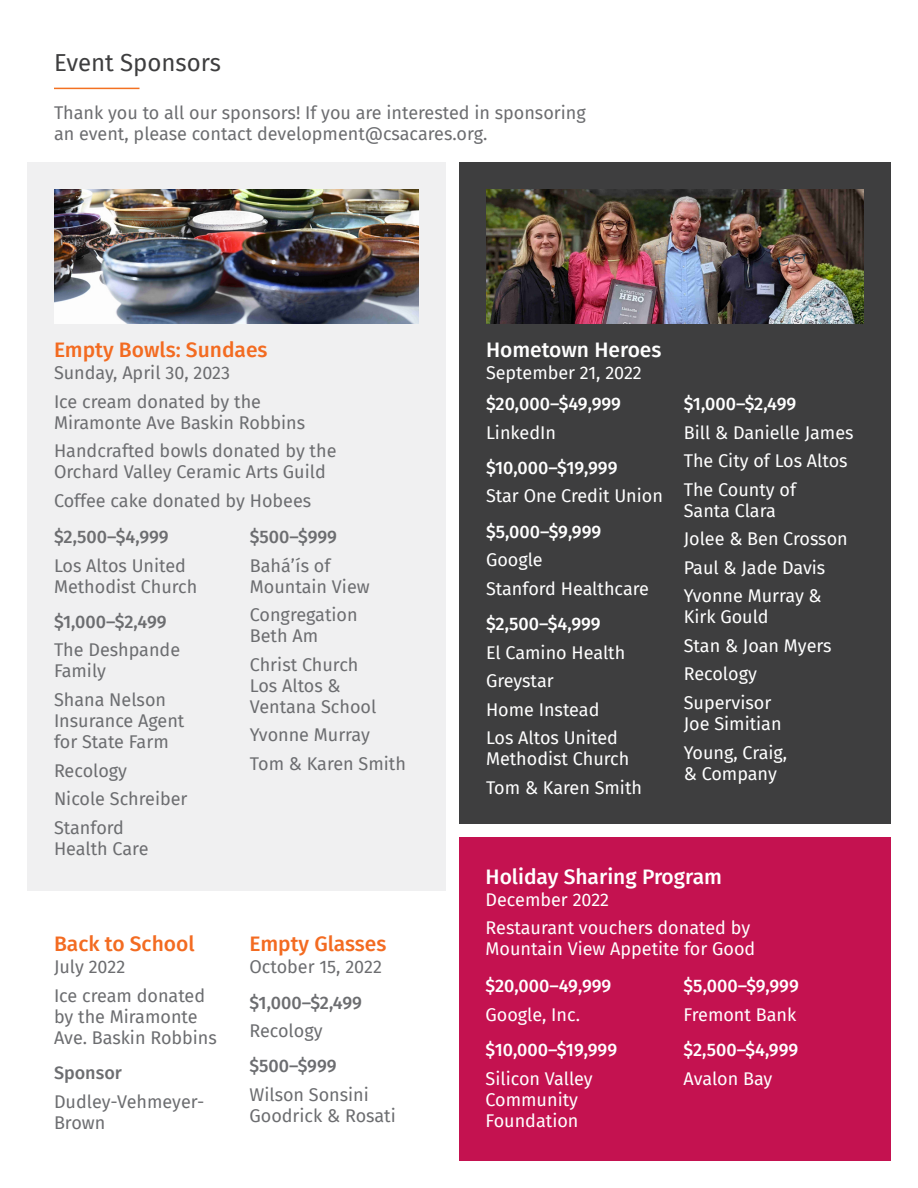
<style>
.page{position:relative;width:918px;height:1188px;background:#fff}
.page>*{position:absolute;margin:0;border:0;box-sizing:border-box;transform-origin:0 0}
.Headline_Donation_Amount{font:24px "Fira Sans";color:#3e3e3f}
.event{font:500 21px "Fira Sans";color:#f36b21}
.event-2{font:500 21px "Fira Sans";color:#fff}
.Donor_List{font:18px/21px "Fira Sans";color:#6c6d70}
.Donor_List-2{font:18px/21px "Fira Sans";color:#fff}
.event_sponsorship_levels{font:500 18px "Fira Sans";color:#fff}
.event_sponsorship_levels-2{font:500 18px "Fira Sans";color:#6c6d70}
</style>
<div class="page">
<hr style="left:54px;top:88px;width:86px;height:1px;background:#f37121">
<div style="left:27px;top:162px;width:419px;height:729px;background:#f0f0f1"></div>
<img style="left:54px;top:189px;width:364px;height:135px">
<div style="left:459px;top:162px;width:432px;height:662px;background:#3e3e3f"></div>
<img style="left:486px;top:189px;width:378px;height:135px">
<div style="left:459px;top:837px;width:432px;height:324px;background:#c41250"></div>
<h3 class="Headline_Donation_Amount" style="left:54px;top:44px;width:168px">Event Sponsors</h3>
<p class="Donor_List" style="left:54px;top:101px;width:533px">Thank you to all our sponsors! If you are interested in sponsoring an event, please contact development@csacares.org.</p>
<h4 class="event" style="left:54px;top:333px;width:215px">Empty Bowls: Sundaes</h4>
<p class="Donor_List" style="left:54px;top:362px;width:178px">Sunday, April 30, 2023</p>
<p class="Donor_List" style="left:54px;top:390px;width:253px">Ice cream donated by the<br>Miramonte Ave Baskin Robbins</p>
<p class="Donor_List" style="left:54px;top:440px;width:284px">Handcrafted bowls donated by the<br>Orchard Valley Ceramic Arts Guild</p>
<p class="Donor_List" style="left:54px;top:490px;width:259px">Coffee cake donated by Hobees</p>
<h5 class="event_sponsorship_levels-2" style="left:54px;top:522px;width:116px">$2,500–$4,999</h5>
<p class="Donor_List" style="left:54px;top:554px;width:145px">Los Altos United<br>Methodist Church</p>
<h5 class="event_sponsorship_levels-2" style="left:54px;top:607px;width:114px">$1,000–$2,499</h5>
<p class="Donor_List" style="left:54px;top:639px;width:128px">The Deshpande<br>Family</p>
<p class="Donor_List" style="left:54px;top:689px;width:132px">Shana Nelson<br>Insurance Agent for State Farm</p>
<p class="Donor_List" style="left:54px;top:759px;width:75px">Recology</p>
<p class="Donor_List" style="left:54px;top:788px;width:135px">Nicole Schreiber</p>
<p class="Donor_List" style="left:54px;top:816px;width:96px">Stanford<br>Health Care</p>
<h5 class="event_sponsorship_levels-2" style="left:250px;top:522px;width:89px">$500–$999</h5>
<p class="Donor_List" style="left:250px;top:554px;width:121px">Bahá’ís of<br>Mountain View</p>
<p class="Donor_List" style="left:250px;top:604px;width:109px">Congregation<br>Beth Am</p>
<p class="Donor_List" style="left:250px;top:653px;width:128px">Christ Church<br>Los Altos &amp;<br>Ventana School</p>
<p class="Donor_List" style="left:250px;top:724px;width:122px">Yvonne Murray</p>
<p class="Donor_List" style="left:250px;top:753px;width:158px">Tom &amp; Karen Smith</p>
<h4 class="event-2" style="left:486px;top:333px;width:177px">Hometown Heroes</h4>
<p class="Donor_List-2" style="left:486px;top:362px;width:157px">September 21, 2022</p>
<h5 class="event_sponsorship_levels" style="left:486px;top:389px;width:137px">$20,000–$49,999</h5>
<p class="Donor_List-2" style="left:486px;top:421px;width:72px">LinkedIn</p>
<h5 class="event_sponsorship_levels" style="left:486px;top:453px;width:133px">$10,000–$19,999</h5>
<p class="Donor_List-2" style="left:486px;top:485px;width:179px">Star One Credit Union</p>
<h5 class="event_sponsorship_levels" style="left:486px;top:517px;width:117px">$5,000–$9,999</h5>
<p class="Donor_List-2" style="left:486px;top:549px;width:58px">Google</p>
<p class="Donor_List-2" style="left:486px;top:578px;width:165px">Stanford Healthcare</p>
<h5 class="event_sponsorship_levels" style="left:486px;top:609px;width:116px">$2,500–$4,999</h5>
<p class="Donor_List-2" style="left:486px;top:641px;width:141px">El Camino Health</p>
<p class="Donor_List-2" style="left:486px;top:670px;width:69px">Greystar</p>
<p class="Donor_List-2" style="left:486px;top:699px;width:115px">Home Instead</p>
<p class="Donor_List-2" style="left:486px;top:727px;width:145px">Los Altos United<br>Methodist Church</p>
<p class="Donor_List-2" style="left:486px;top:777px;width:158px">Tom &amp; Karen Smith</p>
<h5 class="event_sponsorship_levels" style="left:684px;top:389px;width:114px">$1,000–$2,499</h5>
<p class="Donor_List-2" style="left:684px;top:421px;width:171px">Bill &amp; Danielle James</p>
<p class="Donor_List-2" style="left:684px;top:450px;width:165px">The City of Los Altos</p>
<p class="Donor_List-2" style="left:684px;top:478px;width:114px">The County of<br>Santa Clara</p>
<p class="Donor_List-2" style="left:684px;top:528px;width:165px">Jolee &amp; Ben Crosson</p>
<p class="Donor_List-2" style="left:684px;top:557px;width:143px">Paul &amp; Jade Davis</p>
<p class="Donor_List-2" style="left:684px;top:585px;width:139px">Yvonne Murray &amp;<br>Kirk Gould</p>
<p class="Donor_List-2" style="left:684px;top:635px;width:149px">Stan &amp; Joan Myers</p>
<p class="Donor_List-2" style="left:684px;top:663px;width:75px">Recology</p>
<p class="Donor_List-2" style="left:684px;top:692px;width:99px">Supervisor<br>Joe Simitian</p>
<p class="Donor_List-2" style="left:684px;top:741px;width:105px">Young, Craig, &amp; Company</p>
<h4 class="event" style="left:54px;top:927px;width:142px">Back to School</h4>
<p class="Donor_List" style="left:54px;top:956px;width:73px">July 2022</p>
<p class="Donor_List" style="left:54px;top:985px;width:164px">Ice cream donated by the Miramonte<br>Ave. Baskin Robbins</p>
<h5 class="event_sponsorship_levels-2" style="left:54px;top:1058px;width:69px">Sponsor</h5>
<p class="Donor_List" style="left:54px;top:1090px;width:152px">Dudley-Vehmeyer-<br>Brown</p>
<h4 class="event" style="left:249px;top:927px;width:139px">Empty Glasses</h4>
<p class="Donor_List" style="left:249px;top:956px;width:134px">October 15, 2022</p>
<h5 class="event_sponsorship_levels-2" style="left:249px;top:988px;width:114px">$1,000–$2,499</h5>
<p class="Donor_List" style="left:249px;top:1020px;width:75px">Recology</p>
<h5 class="event_sponsorship_levels-2" style="left:249px;top:1052px;width:89px">$500–$999</h5>
<p class="Donor_List" style="left:249px;top:1084px;width:148px">Wilson Sonsini<br>Goodrick &amp; Rosati</p>
<h4 class="event-2" style="left:486px;top:859px;width:238px">Holiday Sharing Program</h4>
<p class="Donor_List-2" style="left:486px;top:888px;width:125px">December 2022</p>
<p class="Donor_List-2" style="left:486px;top:917px;width:271px">Restaurant vouchers donated by<br>Mountain View Appetite for Good</p>
<h5 class="event_sponsorship_levels" style="left:486px;top:971px;width:127px">$20,000–49,999</h5>
<p class="Donor_List-2" style="left:486px;top:1003px;width:96px">Google, Inc.</p>
<h5 class="event_sponsorship_levels" style="left:486px;top:1035px;width:133px">$10,000–$19,999</h5>
<p class="Donor_List-2" style="left:486px;top:1067px;width:109px">Silicon Valley<br>Community<br>Foundation</p>
<h5 class="event_sponsorship_levels" style="left:684px;top:971px;width:117px">$5,000–$9,999</h5>
<p class="Donor_List-2" style="left:684px;top:1003px;width:114px">Fremont Bank</p>
<h5 class="event_sponsorship_levels" style="left:684px;top:1035px;width:116px">$2,500–$4,999</h5>
<p class="Donor_List-2" style="left:684px;top:1067px;width:90px">Avalon Bay</p>
</div>
